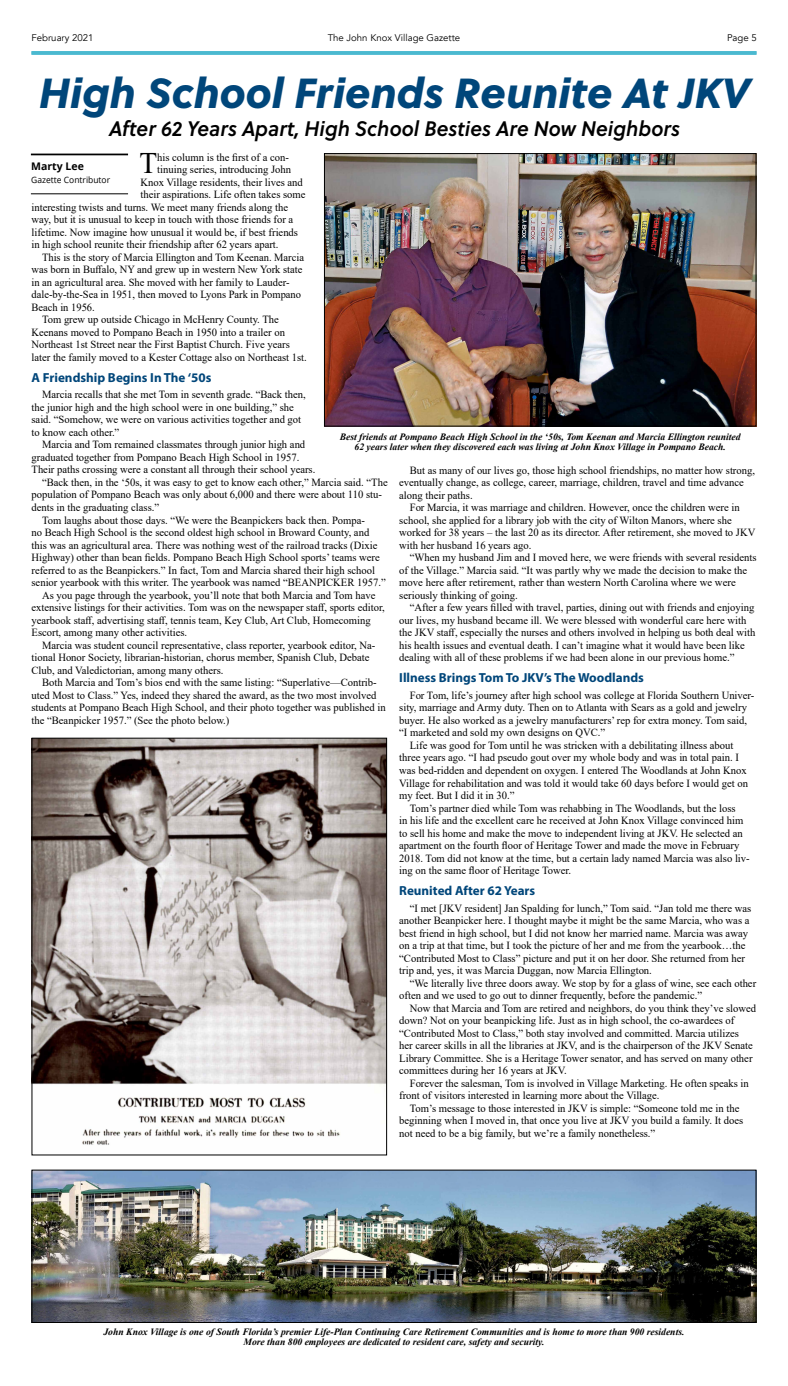
<style>
.page{position:relative;width:788px;height:1386px;background:#fff}
.page>*{position:absolute;margin:0;border:0;box-sizing:border-box;transform-origin:0 0}
.Paragraph_Style_1{font:italic 42px "Soleil Xb";color:#00467a}
.t1{font:29.84px "Times New Roman";color:#000}
.Paragraph_Style_1-2{font:italic 21px "Soleil Sb";color:#000;scale:.96 1}
.subhead{font:700 13.12px "Myriad Pro";color:#00467a}
.t2{font:10.94px/12.5px "Times New Roman";color:#000}
.t3{font:10.94px/12.5px "Times New Roman";color:#000;scale:.96 1}
.t4{font:700 10.5px "Open Sans";color:#000}
.t5{font:italic 700 9.62px "Times New Roman";color:#000}
.t6{font:9.62px "Avenir";color:#000}
.t7{font:8.75px "Open Sans";color:#000}
</style>
<div class="page">
<svg style="left:32px;top:51px;width:724px;height:4px;background:#4fbbd1"></svg>
<img style="left:326px;top:155px;width:428px;height:270px">
<div style="left:324px;top:153px;width:432px;height:274px;border:1px solid #000"></div>
<hr style="left:31px;top:154px;width:97px;height:1px;background:#000">
<hr style="left:31px;top:193px;width:97px;height:1px;background:#000">
<img style="left:34px;top:740px;width:351px;height:405px">
<div style="left:32px;top:738px;width:355px;height:417px;border:1px solid #000"></div>
<img style="left:34px;top:1172px;width:720px;height:149px">
<div style="left:32px;top:1170px;width:724px;height:153px;border:1px solid #000"></div>
<p class="t6" style="left:32px;top:32px;width:64px">February 2021</p>
<p class="t6" style="left:327px;top:32px;width:134px">The John Knox Village Gazette</p>
<p class="t6" style="left:727px;top:32px;width:31px">Page 5</p>
<p class="Paragraph_Style_1" style="left:39px;top:60px;width:712px">High School Friends Reunite At JKV</p>
<p class="Paragraph_Style_1-2" style="left:109px;top:113px;width:596px">After 62 Years Apart, High School Besties Are Now Neighbors</p>
<p class="t4" style="left:31px;top:158px;width:54px">Marty Lee</p>
<p class="t7" style="left:31px;top:174px;width:80px">Gazette Contributor</p>
<p class="t1" style="left:139px;top:142px;width:19px">T</p>
<p class="t2" style="left:157px;top:150px;width:133px">his column is the first of a con-</p>
<p class="t2" style="left:157px;top:163px;width:135px">tinuing series, introducing John</p>
<p class="t2" style="left:140px;top:175px;width:164px">Knox Village residents, their lives and</p>
<p class="t2" style="left:140px;top:188px;width:167px">their aspirations. Life often takes some</p>
<p class="t2" style="left:32px;top:201px;width:258px">interesting twists and turns. We meet many friends along the</p>
<p class="t2" style="left:32px;top:213px;width:263px">way, but it is unusual to keep in touch with those friends for a</p>
<p class="t2" style="left:32px;top:226px;width:268px">lifetime. Now imagine how unusual it would be, if best friends</p>
<p class="t2" style="left:32px;top:238px;width:248px">in high school reunite their friendship after 62 years apart.</p>
<p class="t3" style="left:32px;top:251px;width:285px;text-indent:11px">This is the story of Marcia Ellington and Tom Keenan. Marcia was born in Buffalo, NY and grew up in western New York state in an agricultural area. She moved with her family to Lauder&shy;dale-by-the-Sea in 1951, then moved to Lyons Park in Pompano Beach in 1956.</p>
<p class="t2" style="left:32px;top:313px;width:277px;text-indent:11px">Tom grew up outside Chicago in McHenry County. The Keenans moved to Pompano Beach in 1950 into a trailer on Northeast 1st Street near the First Baptist Church. Five years later the family moved to a Kester Cottage also on Northeast 1st.</p>
<p class="subhead" style="left:32px;top:369px;width:181px">A Friendship Begins In The ‘50s</p>
<p class="t2" style="left:32px;top:388px;width:276px;text-indent:11px">Marcia recalls that she met Tom in seventh grade. “Back then, the junior high and the high school were in one building,” she said. “Somehow, we were on various activities together and got to know each other.”</p>
<p class="t2" style="left:32px;top:438px;width:285px;text-indent:11px">Marcia and Tom remained classmates through junior high and graduated together from Pompano Beach High School in 1957.<br>Their paths crossing were a constant all through their school years.</p>
<p class="t2" style="left:32px;top:476px;width:357px;text-indent:11px">“Back then, in the ‘50s, it was easy to get to know each other,” Marcia said. “The population of Pompano Beach was only about 6,000 and there were about 110 stu&shy;dents in the graduating class.”</p>
<p class="t2" style="left:32px;top:513px;width:355px;text-indent:11px">Tom laughs about those days. “We were the Beanpickers back then. Pompa-<br>no Beach High School is the second oldest high school in Broward County, and this was an agricultural area. There was nothing west of the railroad tracks (Dixie Highway) other than bean fields. Pompano Beach High School sports’ teams were referred to as the Beanpickers.” In fact, Tom and Marcia shared their high school senior yearbook with this writer. The yearbook was named “BEANPICKER 1957.”</p>
<p class="t2" style="left:32px;top:588px;width:355px;text-indent:11px">As you page through the yearbook, you’ll note that both Marcia and Tom have extensive listings for their activities. Tom was on the newspaper staff, sports editor, yearbook staff, advertising staff, tennis team, Key Club, Art Club, Homecoming Escort, among many other activities.</p>
<p class="t2" style="left:32px;top:638px;width:345px;text-indent:11px">Marcia was student council representative, class reporter, yearbook editor, Na&shy;tional Honor Society, librarian-historian, chorus member, Spanish Club, Debate<br>Club, and Valedictorian, among many others.</p>
<p class="t2" style="left:32px;top:676px;width:355px;text-indent:11px">Both Marcia and Tom’s bios end with the same listing: “Superlative—Contrib&shy;uted Most to Class.” Yes, indeed they shared the award, as the two most involved students at Pompano Beach High School, and their photo together was published in the “Beanpicker 1957.” (See the photo below.)</p>
<p class="t5" style="left:340px;top:430px;width:402px">Best friends at Pompano Beach High School in the ‘50s, Tom Keenan and Marcia Ellington reunited</p>
<p class="t5" style="left:354px;top:441px;width:373px">62 years later when they discovered each was living at John Knox Village in Pompano Beach.</p>
<p class="t2" style="left:399px;top:464px;width:357px;text-indent:11px">But as many of our lives go, those high school friendships, no matter how strong, eventually change, as college, career, marriage, children, travel and time advance along their paths.</p>
<p class="t2" style="left:399px;top:501px;width:357px;text-indent:11px">For Marcia, it was marriage and children. However, once the children were in school, she applied for a library job with the city of Wilton Manors, where she worked for 38 years – the last 20 as its director. After retirement, she moved to JKV with her husband 16 years ago.</p>
<p class="t2" style="left:399px;top:551px;width:359px;text-indent:11px">“When my husband Jim and I moved here, we were friends with several residents of the Village.” Marcia said. “It was partly why we made the decision to make the move here after retirement, rather than western North Carolina where we were seriously thinking of going.</p>
<p class="t2" style="left:399px;top:601px;width:357px;text-indent:11px">“After a few years filled with travel, parties, dining out with friends and enjoying our lives, my husband became ill. We were blessed with wonderful care here with the JKV staff, especially the nurses and others involved in helping us both deal with his health issues and eventual death. I can’t imagine what it would have been like dealing with all of these problems if we had been alone in our previous home.”</p>
<p class="subhead" style="left:399px;top:669px;width:246px">Illness Brings Tom To JKV’s The Woodlands</p>
<p class="t2" style="left:399px;top:689px;width:356px;text-indent:11px">For Tom, life’s journey after high school was college at Florida Southern Univer&shy;sity, marriage and Army duty. Then on to Atlanta with Sears as a gold and jewelry buyer. He also worked as a jewelry manufacturers’ rep for extra money. Tom said, “I marketed and sold my own designs on QVC.”</p>
<p class="t2" style="left:399px;top:739px;width:350px;text-indent:11px">Life was good for Tom until he was stricken with a debilitating illness about three years ago. “I had pseudo gout over my whole body and was in total pain. I was bed-ridden and dependent on oxygen. I entered The Woodlands at John Knox Village for rehabilitation and was told it would take 60 days before I would get on my feet. But I did it in 30.”</p>
<p class="t2" style="left:399px;top:801px;width:352px;text-indent:11px">Tom’s partner died while Tom was rehabbing in The Woodlands, but the loss<br>in his life and the excellent care he received at John Knox Village convinced him to sell his home and make the move to independent living at JKV. He selected an apartment on the fourth floor of Heritage Tower and made the move in February 2018. Tom did not know at the time, but a certain lady named Marcia was also liv&shy;ing on the same floor of Heritage Tower.</p>
<p class="subhead" style="left:399px;top:882px;width:137px">Reunited After 62 Years</p>
<p class="t2" style="left:399px;top:901px;width:353px;text-indent:11px">“I met [JKV resident] Jan Spalding for lunch,” Tom said. “Jan told me there was another Beanpicker here. I thought maybe it might be the same Marcia, who was a best friend in high school, but I did not know her married name. Marcia was away on a trip at that time, but I took the picture of her and me from the yearbook…the “Contributed Most to Class” picture and put it on her door. She returned from her trip and, yes, it was Marcia Duggan, now Marcia Ellington.</p>
<p class="t2" style="left:399px;top:976px;width:358px;text-indent:11px">“We literally live three doors away. We stop by for a glass of wine, see each other often and we used to go out to dinner frequently, before the pandemic.”</p>
<p class="t2" style="left:399px;top:1001px;width:358px;text-indent:11px">Now that Marcia and Tom are retired and neighbors, do you think they’ve slowed down? Not on your beanpicking life. Just as in high school, the co-awardees of “Contributed Most to Class,” both stay involved and committed. Marcia utilizes<br>her career skills in all the libraries at JKV, and is the chairperson of the JKV Senate Library Committee. She is a Heritage Tower senator, and has served on many other committees during her 16 years at JKV.</p>
<p class="t2" style="left:399px;top:1076px;width:351px;text-indent:11px">Forever the salesman, Tom is involved in Village Marketing. He often speaks in front of visitors interested in learning more about the Village.</p>
<p class="t2" style="left:399px;top:1101px;width:345px;text-indent:11px">Tom’s message to those interested in JKV is simple: “Someone told me in the beginning when I moved in, that once you live at JKV you build a family. It does not need to be a big family, but we’re a family nonetheless.”</p>
<p class="t5" style="left:103px;top:1325px;width:582px">John Knox Village is one of South Florida’s premier Life-Plan Continuing Care Retirement Communities and is home to more than 900 residents.</p>
<p class="t5" style="left:243px;top:1336px;width:302px">More than 800 employees are dedicated to resident care, safety and security.</p>
</div>
